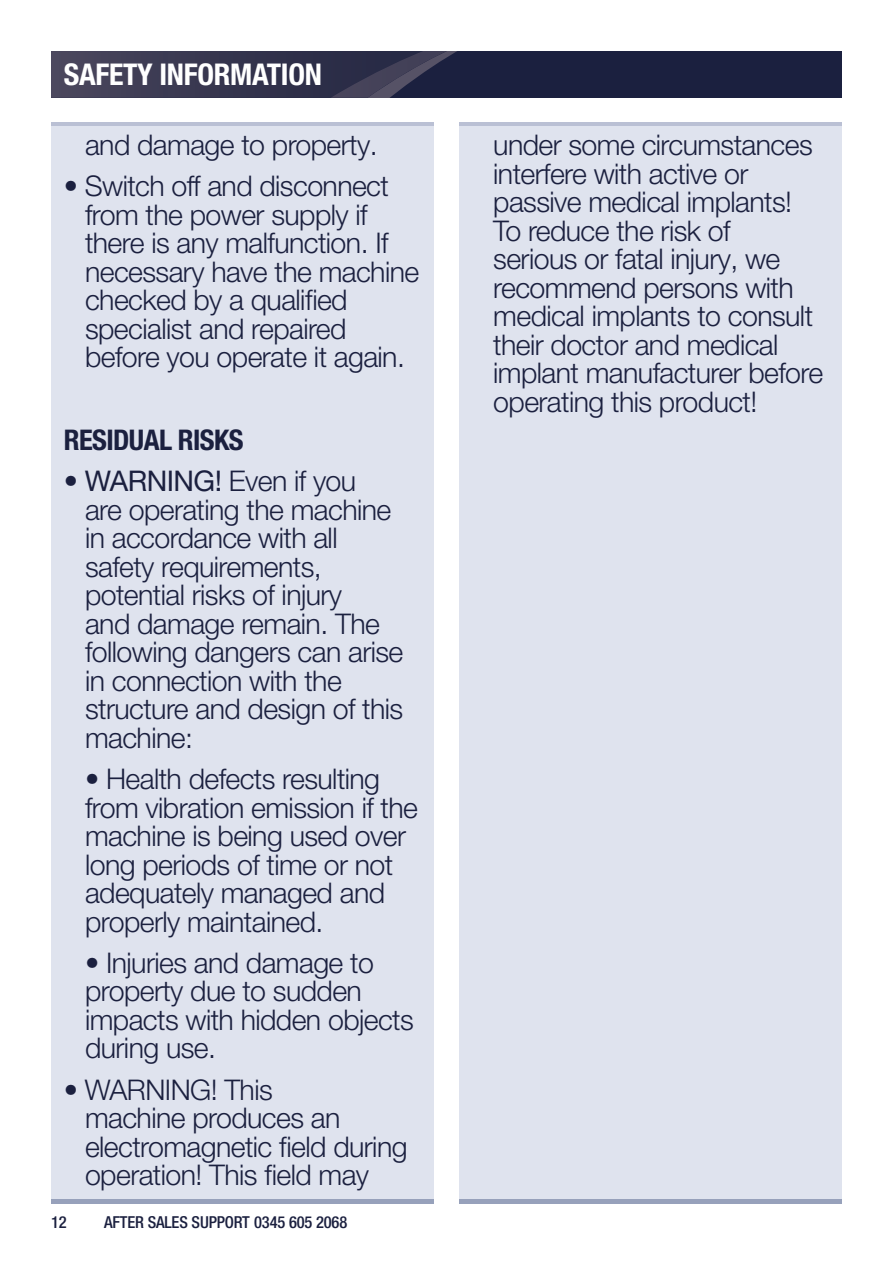
<style>
.page{position:relative;width:893px;height:1263px;background:#fff}
.page>*{position:absolute;margin:0;border:0;box-sizing:border-box;transform-origin:0 0}
.t1{font:700 condensed 30px "Helvetica Neue LT Std";letter-spacing:-.01em;color:#fff}
.t2{font:300 28.5px/28.5px "Helvetica Neue LT Pro";letter-spacing:-.02em;color:#1b203f}
.t3{font:700 condensed 28.5px "Helvetica Neue LT Pro";letter-spacing:-.02em;color:#1b203f}
.t4{font:500 condensed 16.5px "Helvetica Neue LT Std";letter-spacing:-.01em;color:#1b203f}
.s1{font-weight:400}
</style>
<div class="page">
<svg style="left:51px;top:51px;width:790px;height:47px;background:#292b47"></svg>
<div style="left:51px;top:122px;width:383px;height:1081px;background:#dfe3ee"></div>
<div style="left:459px;top:122px;width:383px;height:1081px;background:#dfe3ee"></div>
<hr style="left:51px;top:1199px;width:383px;height:4px;background:#97a1bb">
<hr style="left:459px;top:1199px;width:383px;height:4px;background:#97a1bb">
<hr style="left:51px;top:122px;width:383px;height:3px;background:#bac0d4">
<hr style="left:459px;top:122px;width:383px;height:3px;background:#bac0d4">
<p class="t1" style="left:64px;top:56px;width:260px">SAFETY INFORMATION</p>
<p class="t2" style="left:85px;top:130px;width:294px">and damage to property.</p>
<p class="t2" style="left:85px;top:171px;width:336px;text-indent:-21px">• Switch off and disconnect from the power supply if there is any malfunction. If necessary have the machine checked by a qualified specialist and repaired before you operate it again.</p>
<p class="t3" style="left:64px;top:423px;width:181px">RESIDUAL RISKS</p>
<p class="t2" style="left:85px;top:466px;width:320px;text-indent:-21px">• <span class="s1">WARNING!</span> Even if you<br>are operating the machine in accordance with all safety requirements, potential risks of injury<br>and damage remain. The following dangers can arise in connection with the structure and design of this machine:</p>
<p class="t2" style="left:85px;top:764px;width:334px">• Health defects resulting from vibration emission if the machine is being used over long periods of time or not adequately managed and properly maintained.</p>
<p class="t2" style="left:85px;top:948px;width:330px">• Injuries and damage to property due to sudden impacts with hidden objects during use.</p>
<p class="t2" style="left:85px;top:1075px;width:324px;text-indent:-21px">• WARNING! This<br>machine produces an electromagnetic field during operation! This field may</p>
<p class="t4" style="left:51px;top:1212px;width:17px">12</p>
<p class="t4" style="left:104px;top:1212px;width:245px">AFTER SALES SUPPORT 0345 605 2068</p>
<p class="t2" style="left:493px;top:130px;width:331px">under some circumstances interfere with active or passive medical implants!<br>To reduce the risk of<br>serious or fatal injury, we recommend persons with medical implants to consult their doctor and medical implant manufacturer before operating this product!</p>
</div>
